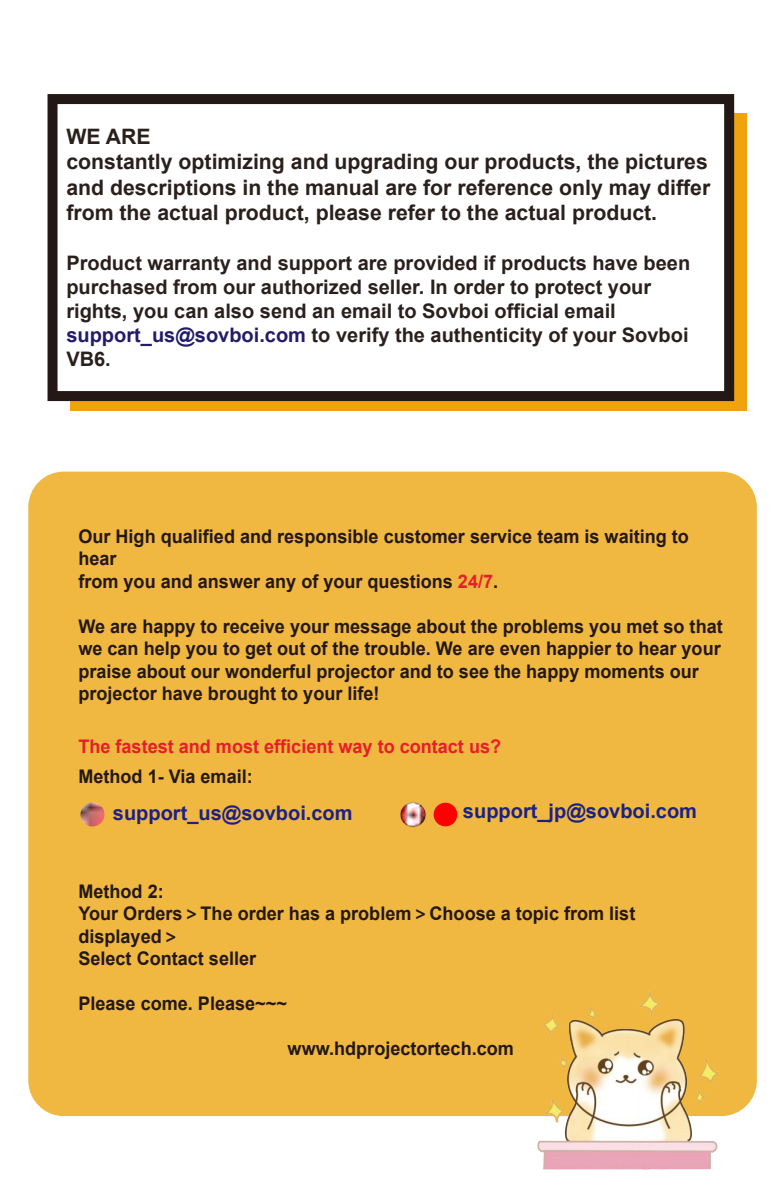
<style>
.page{position:relative;width:780px;height:1191px;background:#fff}
.page>*{position:absolute;margin:0;border:0;box-sizing:border-box;transform-origin:0 0}
.t1{font:700 21.25px/25.5px "Arial";color:#231815}
.t2{font:700 20px/24px "Arial";color:#231815}
.t3{font:700 20px "Arial";color:#1d2087}
.t4{font:700 18.75px/22.5px "Arial";color:#231815;scale:.96 1}
.t5{font:700 18.75px "Arial";color:#e61e2b;scale:.96 1}
.s1{color:#1b1464}
.s2{color:#e61e2b}
.s3{font-family:"Microsoft Ya Hei"}
</style>
<div class="page">
<div style="left:28px;top:471px;width:728px;height:645px;background:#f0b840;border-radius:35px"></div>
<img style="left:490px;top:953px;width:267px;height:217px">
<img style="left:80px;top:802px;width:25px;height:24px">
<div style="left:71px;top:114px;width:676px;height:297px;background:#efa40f"></div>
<div style="left:47px;top:94px;width:687px;height:307px;background:#fff;border:10px solid #231815"></div>
<img style="left:400px;top:802px;width:26px;height:26px">
<div style="left:433px;top:802px;width:24px;height:24px;background:#f00;border-radius:50%"></div>
<p class="t1" style="left:66px;top:124px;width:645px">WE ARE<br>constantly optimizing and upgrading our products, the pictures and descriptions in the manual are for reference only may differ from the actual product, please refer to the actual product.</p>
<p class="t2" style="left:66px;top:251px;width:625px">Product warranty and support are provided if products have been purchased from our authorized seller. In order to protect your rights, you can also send an email to Sovboi official email <span class="s1">support_us@sovboi.com</span> to verify the authenticity of your Sovboi VB6.</p>
<p class="t4" style="left:78px;top:525px;width:637px">Our High qualified and responsible customer service team is waiting to hear<br>from you and answer any of your questions <span class="s2">24/7</span>.</p>
<p class="t4" style="left:78px;top:615px;width:672px">We are happy to receive your message about the problems you met so that we can help you to get out of the trouble. We are even happier to hear your praise about our wonderful projector and to see the happy moments our projector have brought to your life!</p>
<p class="t5" style="left:78px;top:733px;width:442px">The fastest and most efficient way to contact us?</p>
<p class="t4" style="left:78px;top:765px;width:183px">Method 1- Via email:</p>
<p class="t3" style="left:113px;top:799px;width:241px">support_us@sovboi.com</p>
<p class="t3" style="left:463px;top:796px;width:235px">support_jp@sovboi.com</p>
<p class="t4" style="left:78px;top:880px;width:581px">Method 2:<br>Your Orders<span class="s3">＞</span>The order has a problem<span class="s3">＞</span>Choose a topic from list displayed<span class="s3">＞<br></span>Select Contact seller</p>
<p class="t4" style="left:78px;top:992px;width:219px">Please come. Please~~~</p>
<p class="t4" style="left:287px;top:1037px;width:237px">www.hdprojectortech.com</p>
</div>
